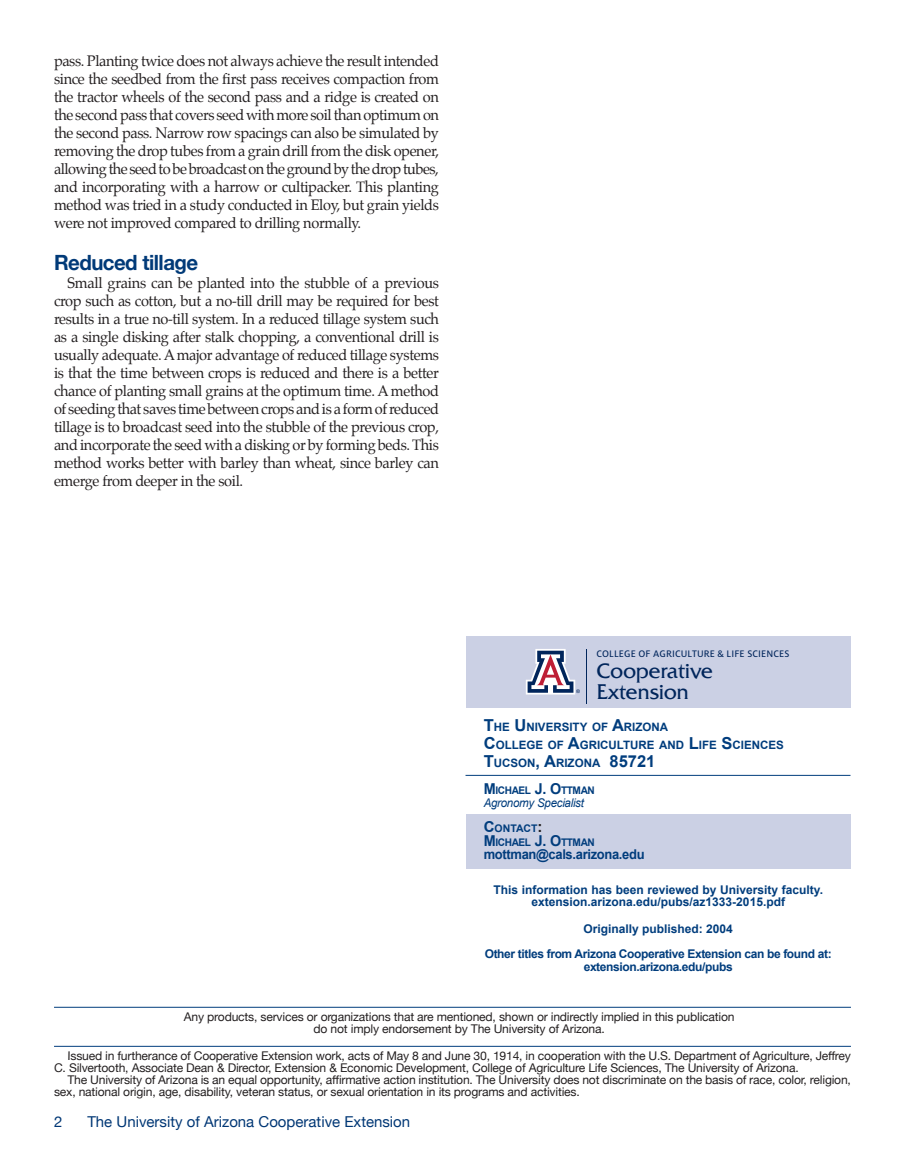
<style>
.page{position:relative;width:905px;height:1175px;background:#fff}
.page>*{position:absolute;margin:0;border:0;box-sizing:border-box;transform-origin:0 0}
.t1{font:21px/21px "Friz Qua";letter-spacing:-.02em;color:#00255b}
.Subhead_1{font:700 21px "Helvetica Neue";letter-spacing:-.025em;color:#013a78}
.t2{font:15px/18px "Palatino";letter-spacing:-.025em;color:#231f20;text-align:justify}
.t3{font:15px "Helvetica Neue";color:#013775}
.t4{font:700 15px "Arial";color:#231f20}
.t5{font:700 13.5px "Arial";letter-spacing:-.025em;color:#013d7d;scale:.96 1}
.t6{font:12px/12px "Helvetica Neue";letter-spacing:-.01em;color:#231f20}
.t7{font:700 12px "Arial";color:#013d7d}
.t8{font:12px "Helvetica Neue";letter-spacing:-.03em;color:#231f20}
.t9{font:700 12px "Arial";letter-spacing:-.03em;color:#013d7d}
.t10{font:italic 12px "Arial";letter-spacing:-.025em;color:#013d7d;scale:.96 1}
.t11{font:700 11.55px "Arial";color:#013d7d}
.t12{font:10.5px "Milo OT Text";letter-spacing:.01em;color:#00255b}
.t13{font:700 10.5px "Arial";letter-spacing:-.035em;color:#013d7d;scale:.96 1}
.t14{font:700 10.5px "Arial";letter-spacing:-.035em;color:#013d7d}
.s1{font-size:16.5px}
.s2{font-size:15px}
</style>
<div class="page">
<div style="left:466px;top:815px;width:384px;height:54px;background:#cbd0e4"></div>
<div style="left:466px;top:636px;width:384px;height:72px;background:#cbd0e4"></div>
<hr style="left:465px;top:775px;width:385px;height:1px;background:#013d7d">
<svg style="left:526px;top:649px;width:54px;height:45px"></svg>
<hr style="left:586px;top:649px;width:1px;height:55px;background:#00255b">
<hr style="left:54px;top:1006px;width:796px;height:1px;background:#013d7d">
<hr style="left:54px;top:1046px;width:796px;height:1px;background:#013d7d">
<p class="t2" style="left:54px;top:52px;width:386px">pass. Planting twice does not always achieve the result intended since the seedbed from the first pass receives compaction from the tractor wheels of the second pass and a ridge is created on the second pass that covers seed with more soil than optimum on the second pass. Narrow row spacings can also be simulated by removing the drop tubes from a grain drill from the disk opener, allowing the seed to be broadcast on the ground by the drop tubes, and incorporating with a harrow or cultipacker. This planting method was tried in a study conducted in Eloy, but grain yields were not improved compared to drilling normally.</p>
<p class="Subhead_1" style="left:54px;top:246px;width:146px">Reduced tillage</p>
<p class="t2" style="left:54px;top:273px;width:386px;text-indent:14px">Small grains can be planted into the stubble of a previous crop such as cotton, but a no-till drill may be required for best results in a true no-till system. In a reduced tillage system such as a single disking after stalk chopping, a conventional drill is usually adequate. A major advantage of reduced tillage systems is that the time between crops is reduced and there is a better chance of planting small grains at the optimum time. A method of seeding that saves time between crops and is a form of reduced tillage is to broadcast seed into the stubble of the previous crop, and incorporate the seed with a disking or by forming beds. This method works better with barley than wheat, since barley can emerge from deeper in the soil.</p>
<p class="t12" style="left:596px;top:648px;width:194px">COLLEGE OF AGRICULTURE &amp; LIFE SCIENCES</p>
<h1 class="t1" style="left:596px;top:660px;width:118px">Cooperative<br>Extension</h1>
<p class="t11" style="left:484px;top:719px;width:186px"><span class="s1">T</span>HE <span class="s1">U</span>NIVERSITY OF <span class="s1">A</span>RIZONA</p>
<p class="t11" style="left:484px;top:737px;width:301px"><span class="s1">C</span>OLLEGE OF <span class="s1">A</span>GRICU LTU RE AND <span class="s1">L</span>IFE <span class="s1">S</span>CIENCES</p>
<p class="t11" style="left:484px;top:755px;width:173px"><span class="s1">T</span>UCSON<span class="s1">, A</span>RIZONA <span class="s1">85721</span></p>
<p class="t13" style="left:484px;top:783px;width:89px"><span class="s2">M</span>ICHAEL <span class="s2">J. O</span>TTMA</p>
<p class="t13" style="left:587px;top:783px;width:9px">N</p>
<p class="t10" style="left:484px;top:795px;width:106px">Agronomy Specialist</p>
<p class="t14" style="left:484px;top:821px;width:35px"><span class="s2">C</span>ONTACT</p>
<p class="t4" style="left:537px;top:816px;width:6px">:</p>
<p class="t13" style="left:484px;top:835px;width:89px"><span class="s2">M</span>ICHAEL <span class="s2">J. O</span>TTMA</p>
<p class="t13" style="left:587px;top:835px;width:9px">N</p>
<p class="t5" style="left:484px;top:845px;width:169px">mottman@cals.arizona.edu</p>
<p class="t7" style="left:493px;top:881px;width:331px">This information has been reviewed by University faculty.</p>
<p class="t7" style="left:531px;top:894px;width:255px">extension.arizona.edu/pubs/az1333-2015.pdf</p>
<p class="t7" style="left:583px;top:920px;width:151px">Originally published: 2004</p>
<p class="t9" style="left:484px;top:945px;width:348px">Other titles from Arizona Cooperative Extension can be found at:</p>
<p class="t9" style="left:583px;top:959px;width:151px">extension.arizona.edu/pubs</p>
<p class="t8" style="left:184px;top:1008px;width:552px">Any products, services or organizations that are mentioned, shown or indirectly implied in this publication</p>
<p class="t6" style="left:313px;top:1023px;width:293px">do not imply endorsement by The University of Arizona.</p>
<p class="t6" style="left:54px;top:1050px;width:798px;text-indent:14px">Issued in furtherance of Cooperative Extension work, acts of May 8 and June 30, 1914, in cooperation with the U.S. Department of Agriculture, Jeffrey<br>C. Silvertooth, Associate Dean &amp; Director, Extension &amp; Economic Development, College of Agriculture Life Sciences, The University of Arizona.</p>
<p class="t6" style="left:54px;top:1074px;width:798px;text-indent:14px">The University of Arizona is an equal opportunity, affirmative action institution. The University does not discriminate on the basis of race, color, religion, sex, national origin, age, disability, veteran status, or sexual orientation in its programs and activities.</p>
<p class="t3" style="left:54px;top:1110px;width:10px">2</p>
<p class="t3" style="left:87px;top:1111px;width:324px">The University of Arizona Cooperative Extension</p>
</div>
